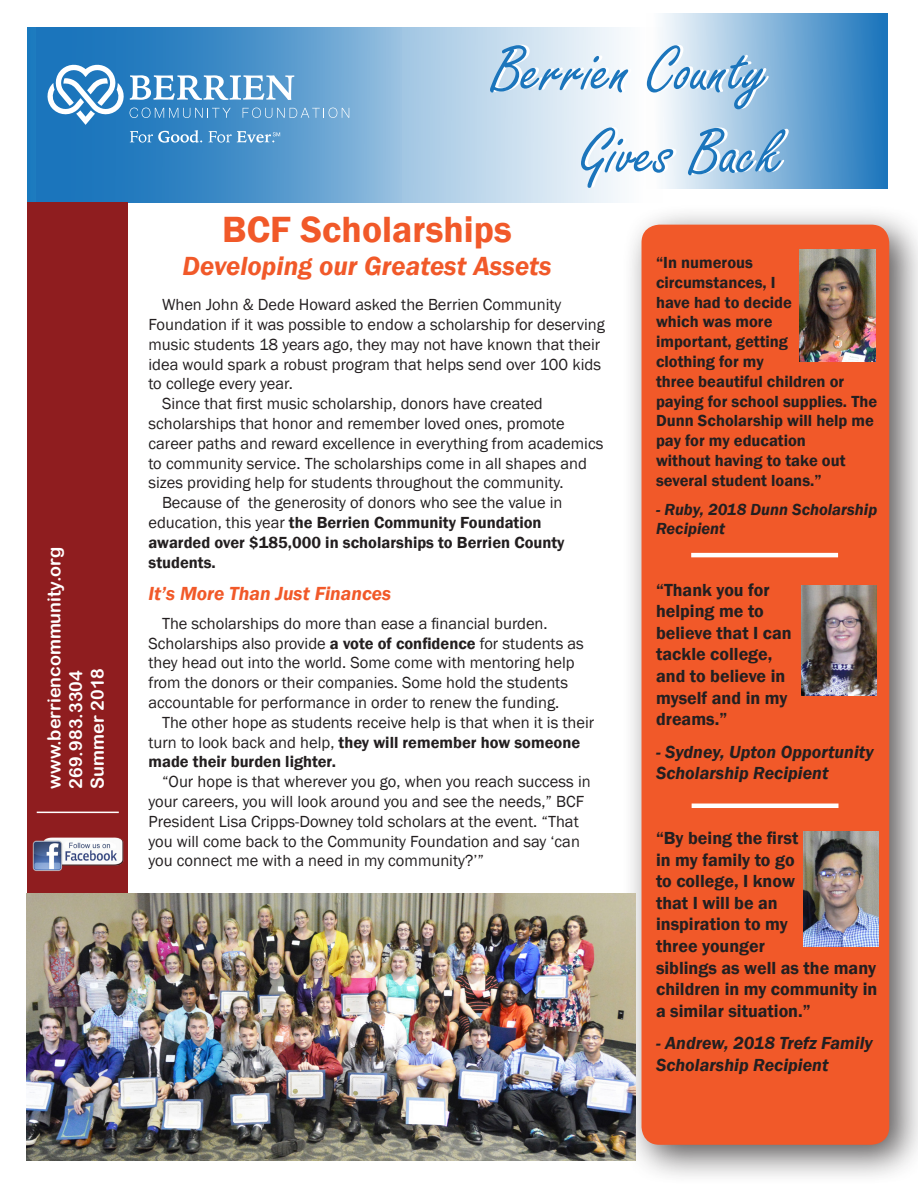
<style>
.page{position:relative;width:918px;height:1188px;background:#fff}
.page>*{position:absolute;margin:0;border:0;box-sizing:border-box;transform-origin:0 0}
.t1{font:69px "Freestyle Script";color:#1b75bc}
.t2{font:600 37.5px "Franklin Gothic";color:#f15929}
.t3{font:italic 600 27px "Franklin Gothic";color:#f15929}
.t4{font:italic 600 19.5px "Franklin Gothic";color:#f15929}
.t5{font:600 18px/21.6px "Franklin Gothic";color:#231f20}
.t6{font:italic 600 18px/21.6px "Franklin Gothic";color:#231f20}
.t7{font:18px/21.6px "Arial Rounded MT Bold";color:#fff}
.t8{font:16.5px/19.8px "Franklin Gothic";color:#231f20}
.t9{font:600 16.5px/19.8px "Franklin Gothic";color:#231f20}
.t10{font:italic 600 16.5px/19.8px "Franklin Gothic";color:#231f20}
.s1{font-weight:400}
.s2{font-weight:600}
</style>
<div class="page">
<div style="left:622px;top:205px;width:296px;height:981px;background:#231f20;opacity:.75"></div>
<div style="left:642px;top:225px;width:247px;height:920px;background:#f15929;border-radius:18px"></div>
<div style="left:27px;top:27px;width:375px;height:175px;background:#1b75bc"></div>
<svg style="left:47px;top:27px;width:574px;height:175px"></svg>
<div style="left:646px;top:14px;width:242px;height:175px;background:linear-gradient(to right,#fff,#1974bb)"></div>
<div style="left:27px;top:202px;width:100px;height:959px;background:#8f1d1f"></div>
<svg style="left:48px;top:65px;width:301px;height:78px"></svg>
<img style="left:32px;top:823px;width:96px;height:53px">
<hr style="left:37px;top:812px;width:82px;height:1px;background:#fff">
<img style="left:27px;top:893px;width:609px;height:268px">
<img style="left:800px;top:249px;width:75px;height:113px">
<img style="left:804px;top:832px;width:74px;height:114px">
<hr style="left:691px;top:553px;width:147px;height:4px;background:#fff">
<hr style="left:692px;top:804px;width:146px;height:4px;background:#fff">
<img style="left:801px;top:585px;width:76px;height:111px">
<p class="t7" style="left:43px;top:789px;width:243px;rotate:-90deg">www.berriencommunity.org</p>
<p class="t7" style="left:65px;top:789px;width:122px;rotate:-90deg">269.983.3304<br>Summer 2018</p>
<p class="t1" style="left:492px;top:33px;width:277px">Berrien County</p>
<p class="t1" style="left:581px;top:115px;width:203px">Gives Back</p>
<p class="t2" style="left:222px;top:207px;width:291px">BCF Scholarships</p>
<p class="t3" style="left:182px;top:248px;width:371px">Developing our Greatest Assets</p>
<p class="t8" style="left:148px;top:295px;width:458px;text-indent:14px">When John &amp; Dede Howard asked the Berrien Community Foundation if it was possible to endow a scholarship for deserving music students 18 years ago, they may not have known that their idea would spark a robust program that helps send over 100 kids to college every year.</p>
<p class="t8" style="left:148px;top:394px;width:456px;text-indent:14px">Since that first music scholarship, donors have created scholarships that honor and remember loved ones, promote career paths and reward excellence in everything from academics to community service. The scholarships come in all shapes and sizes providing help for students throughout the community.</p>
<p class="t9" style="left:148px;top:493px;width:418px;text-indent:14px"><span class="s1">Because of the generosity of donors who see the value in education, this year</span> the Berrien Community Foundation awarded over $185,000 in scholarships to Berrien County students.</p>
<p class="t4" style="left:148px;top:581px;width:244px">It’s More Than Just Finances</p>
<p class="t8" style="left:148px;top:614px;width:437px;text-indent:14px">The scholarships do more than ease a financial burden.<br>Scholarships also provide <span class="s2">a vote of confidence</span> for students as they head out into the world. Some come with mentoring help from the donors or their companies. Some hold the students accountable for performance in order to renew the funding.</p>
<p class="t8" style="left:148px;top:713px;width:447px;text-indent:14px">The other hope as students receive help is that when it is their turn to look back and help, <span class="s2">they will remember how someone made their burden lighter.</span></p>
<p class="t8" style="left:148px;top:772px;width:444px;text-indent:14px">“Our hope is that wherever you go, when you reach success in your careers, you will look around you and see the needs,” BCF President Lisa Cripps-Downey told scholars at the event. “That you will come back to the Community Foundation and say ‘can you connect me with a need in my community?’”</p>
<p class="t9" style="left:656px;top:253px;width:190px">“In numerous circumstances, I<br>have had to decide<br>which was more important, getting clothing for my<br>three beautiful children or</p>
<p class="t9" style="left:656px;top:391px;width:223px">paying for school supplies. The<br>Dunn Scholarship will help me pay for my education<br>without having to take out several student loans.”</p>
<p class="t10" style="left:656px;top:499px;width:223px">- Ruby, 2018 Dunn Scholarship<br>Recipient</p>
<p class="t5" style="left:656px;top:579px;width:137px">“Thank you for helping me to believe that I can tackle college, and to believe in myself and in my dreams.”</p>
<p class="t6" style="left:656px;top:741px;width:219px">- Sydney, Upton Opportunity<br>Scholarship Recipient</p>
<p class="t5" style="left:656px;top:827px;width:223px">“By being the first<br>in my family to go<br>to college, I know<br>that I will be an<br>inspiration to my<br>three younger<br>siblings as well as the many children in my community in a similar situation.”</p>
<p class="t6" style="left:656px;top:1032px;width:218px">- Andrew, 2018 Trefz Family<br>Scholarship Recipient</p>
</div>
